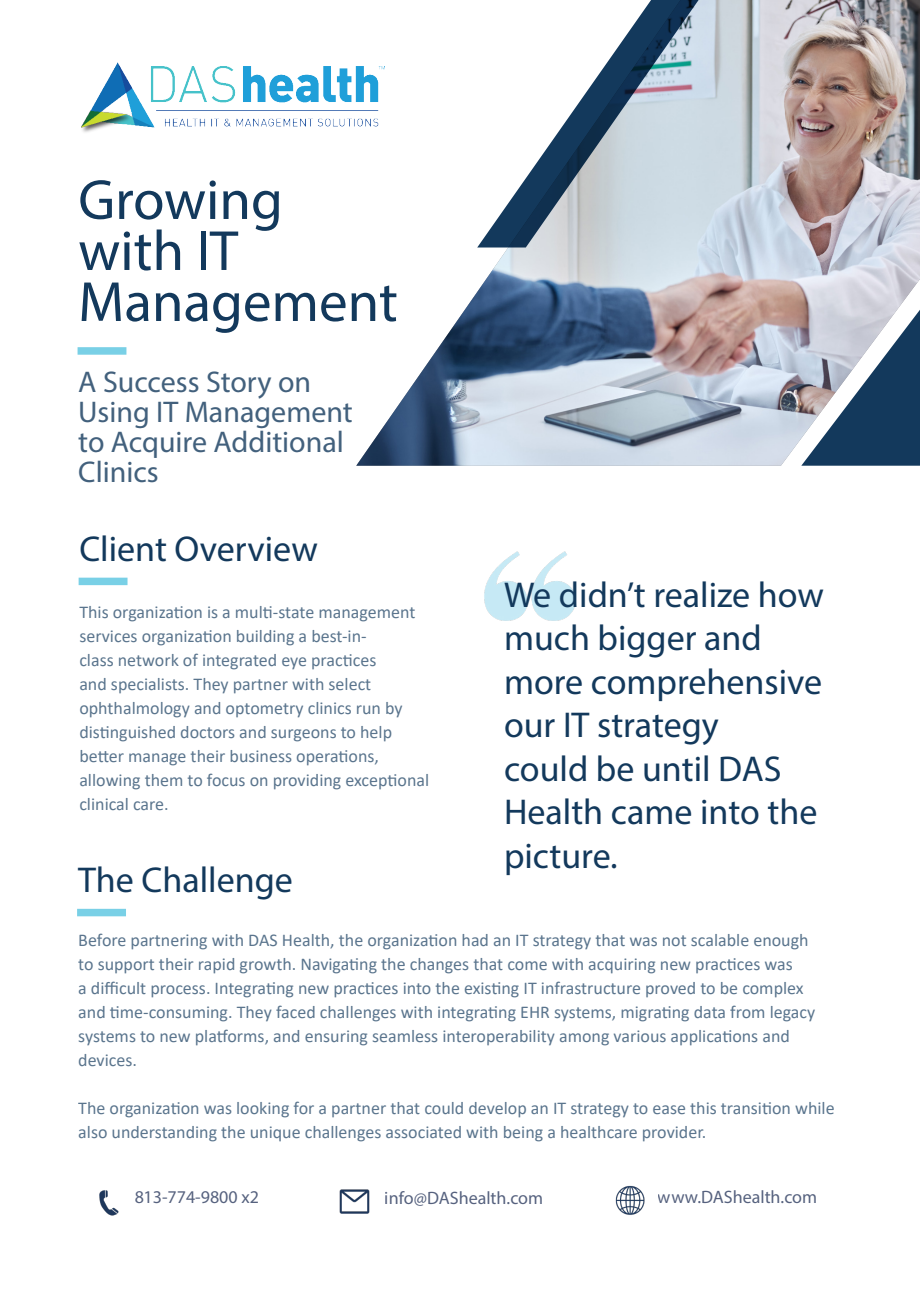
<style>
.page{position:relative;width:920px;height:1290px;background:#fff}
.page>*{position:absolute;margin:0;border:0;box-sizing:border-box;transform-origin:0 0}
.Paragraph_Style_2{font:57px/51px "Myriad Pro";color:#13395c}
.Paragraph_Style_11{font:36px/43.5px "Myriad Pro";color:#13395c}
.t1{font:30px/30px "Myriad Pro";color:#13395c}
.t2{font:18px/24px "Calibri";color:#13395c}
.t3{font:18px "Myriad Pro";color:#435070}
</style>
<div class="page">
<img style="left:356px;top:0;width:564px;height:466px">
<svg style="left:801px;top:310px;width:119px;height:156px"></svg>
<svg style="left:78px;top:347px;width:48px;height:8px"></svg>
<svg style="left:477px;top:0;width:222px;height:247px"></svg>
<img style="left:484px;top:551px;width:92px;height:70px">
<img style="left:81px;top:63px;width:304px;height:72px">
<img style="left:99px;top:1190px;width:20px;height:26px">
<img style="left:339px;top:1189px;width:31px;height:25px">
<img style="left:615px;top:1185px;width:30px;height:30px">
<div style="left:79px;top:578px;width:49px;height:7px;background:#79d0e6"></div>
<div style="left:77px;top:909px;width:49px;height:7px;background:#79d0e6"></div>
<p class="Paragraph_Style_2" style="left:78px;top:173px;width:321px">Growing with IT<br>Management</p>
<h3 class="t1" style="left:78px;top:366px;width:276px">A Success Story on<br>Using IT Management to Acquire Additional<br>Clinics</h3>
<p class="Paragraph_Style_11" style="left:79px;top:526px;width:240px">Client Overview</p>
<p class="Paragraph_Style_11" style="left:504px;top:572px;width:321px">We didn’t realize how much bigger and more comprehensive our IT strategy<br>could be until DAS<br>Health came into the picture.</p>
<p class="t2" style="left:79px;top:600px;width:351px">This organization is a multi-state management services organization building a best-in-<br>class network of integrated eye practices<br>and specialists. They partner with select ophthalmology and optometry clinics run by distinguished doctors and surgeons to help better manage their business operations, allowing them to focus on providing exceptional clinical care.</p>
<p class="Paragraph_Style_11" style="left:78px;top:857px;width:216px">The Challenge</p>
<p class="t2" style="left:78px;top:927px;width:738px">Before partnering with DAS Health, the organization had an IT strategy that was not scalable enough to support their rapid growth. Navigating the changes that come with acquiring new practices was<br>a difficult process. Integrating new practices into the existing IT infrastructure proved to be complex and time-consuming. They faced challenges with integrating EHR systems, migrating data from legacy systems to new platforms, and ensuring seamless interoperability among various applications and devices.</p>
<p class="t2" style="left:78px;top:1095px;width:758px">The organization was looking for a partner that could develop an IT strategy to ease this transition while also understanding the unique challenges associated with being a healthcare provider.</p>
<p class="t3" style="left:134px;top:1186px;width:126px">813-774-9800 x2</p>
<p class="t3" style="left:385px;top:1187px;width:160px">info@DAShealth.com</p>
<p class="t3" style="left:658px;top:1186px;width:161px">www.DAShealth.com</p>
</div>
